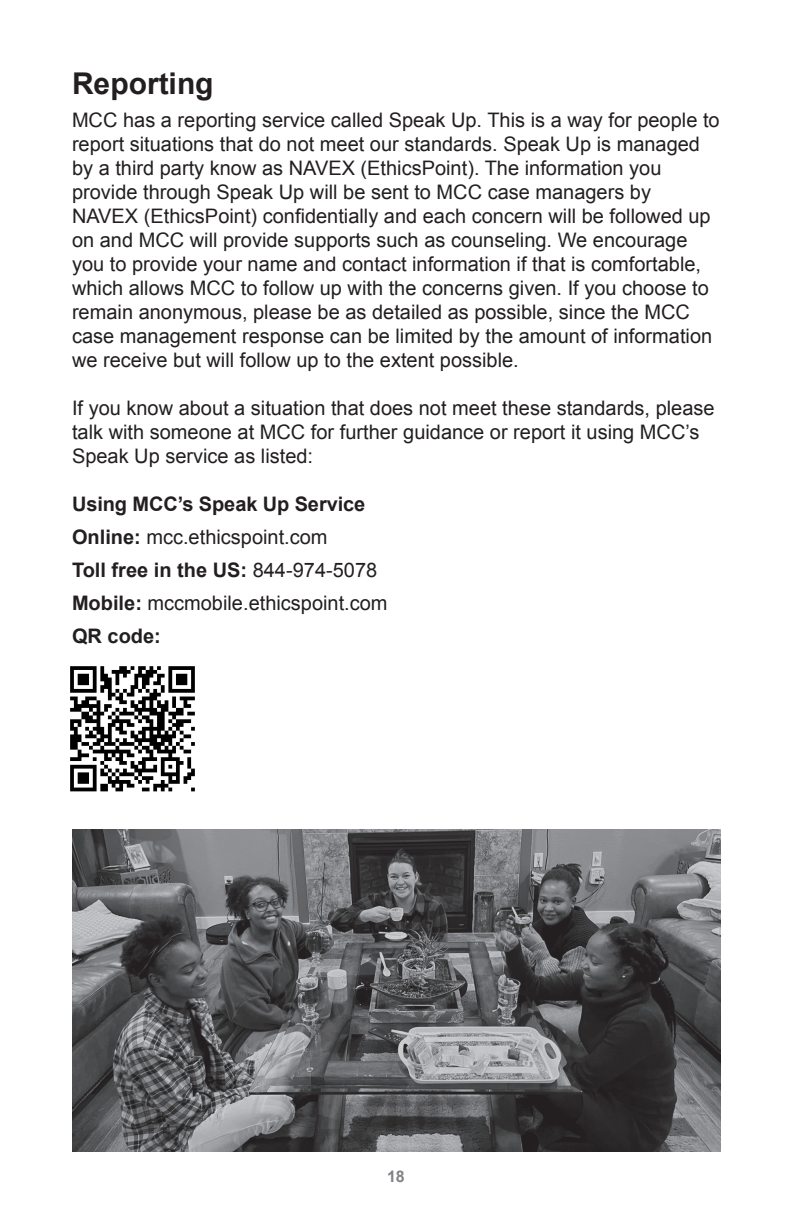
<style>
.page{position:relative;width:792px;height:1224px;background:#fff}
.page>*{position:absolute;margin:0;border:0;box-sizing:border-box;transform-origin:0 0}
.B_head{font:700 30px "Arial";color:#231f20}
.t1{font:20px/24px "Arial";color:#231f20}
.Body_text{font:700 20px "Arial";letter-spacing:-.005em;color:#231f20}
.t2{font:700 16px "Arial";color:#808285}
.s1{font-weight:700}
.s2{font-weight:400}
</style>
<div class="page">
<img style="left:70px;top:666px;width:125px;height:126px">
<img style="left:72px;top:829px;width:648px;height:323px">
<p class="B_head" style="left:72px;top:64px;width:143px">Reporting</p>
<p class="t1" style="left:72px;top:108px;width:649px">MCC has a reporting service called Speak Up. This is a way for people to report situations that do not meet our standards. Speak Up is managed by a third party know as NAVEX (EthicsPoint). The information you provide through Speak Up will be sent to MCC case managers by NAVEX (EthicsPoint) confidentially and each concern will be followed up on and MCC will provide supports such as counseling. We encourage you to provide your name and contact information if that is comfortable, which allows MCC to follow up with the concerns given. If you choose to remain anonymous, please be as detailed as possible, since the MCC case management response can be limited by the amount of information we receive but will follow up to the extent possible.</p>
<p class="t1" style="left:72px;top:396px;width:644px">If you know about a situation that does not meet these standards, please talk with someone at MCC for further guidance or report it using MCC’s<br>Speak Up service as listed:</p>
<p class="Body_text" style="left:72px;top:491px;width:295px">Using MCC’s Speak Up Service</p>
<p class="t1" style="left:72px;top:525px;width:257px"><span class="s1">Online:</span> mcc.ethicspoint.com</p>
<p class="Body_text" style="left:72px;top:557px;width:307px">Toll free in the US: <span class="s2">844-974-5078</span></p>
<p class="t1" style="left:72px;top:591px;width:317px"><span class="s1">Mobile:</span> mccmobile.ethicspoint.com</p>
<p class="Body_text" style="left:72px;top:623px;width:90px">QR code:</p>
<p class="t2" style="left:387px;top:1165px;width:19px">18</p>
</div>
